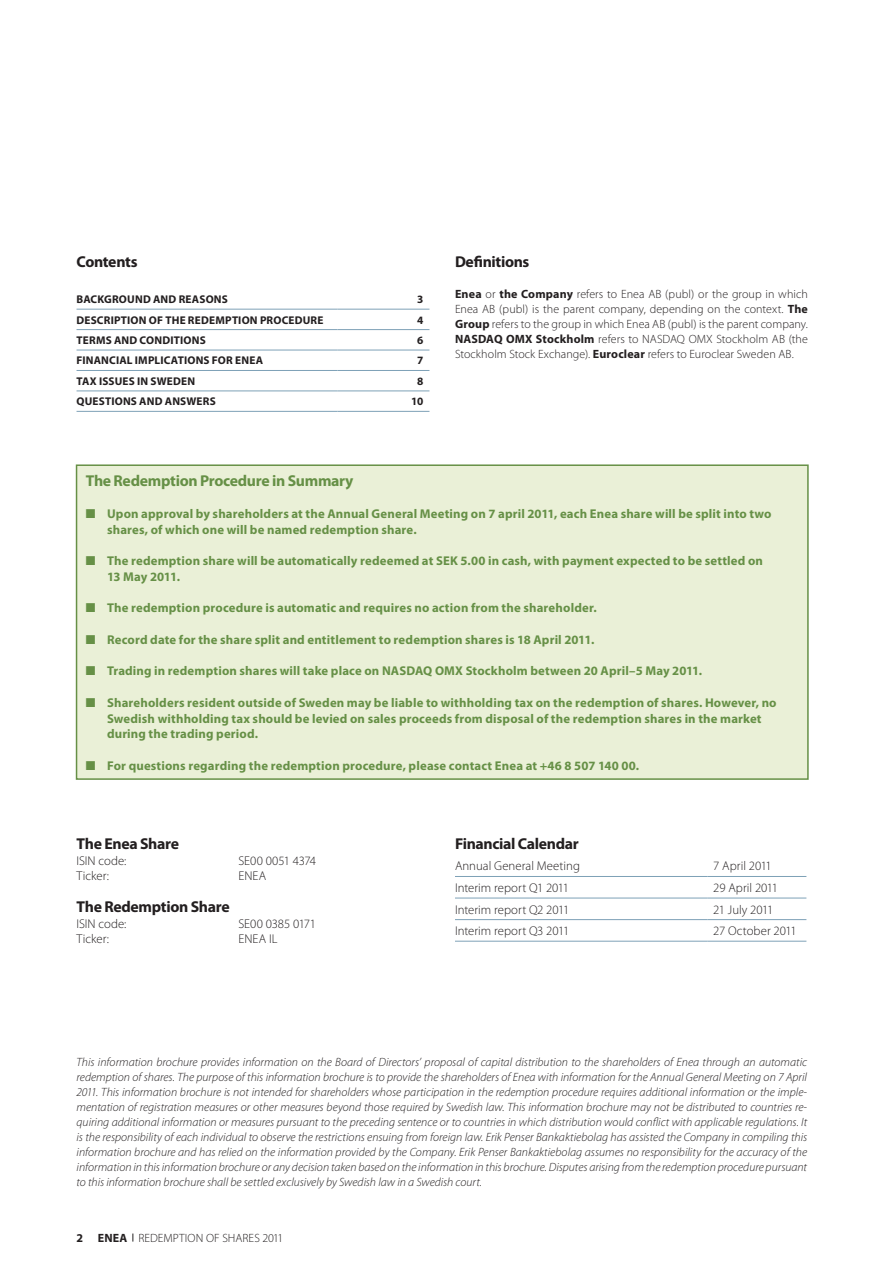
<style>
.page{position:relative;width:893px;height:1263px;background:#fff}
.page>*{position:absolute;margin:0;border:0;box-sizing:border-box;transform-origin:0 0}
.t1{font:700 15.75px "Myriad Pro";letter-spacing:-.02em;color:#231f20}
.t2{font:700 15.75px "Myriad Pro";letter-spacing:-.02em;color:#669046}
.t3{font:700 12.75px/15.8px "Myriad Pro";letter-spacing:.01em;color:#669046}
.t4{font:300 12.75px "Myriad Pro";color:#231f20}
.t5{font:italic 300 12px/15px "Myriad Pro";color:#231f20;text-align:justify}
.t6{font:300 12px/15px "Myriad Pro";letter-spacing:.005em;color:#231f20;text-align:justify}
.t7{font:700 11.25px "Myriad Pro";letter-spacing:.015em;color:#231f20}
.s1{font-weight:700}
</style>
<div class="page">
<div style="left:77px;top:465px;width:731px;height:314px;background:#eaf0d7"></div>
<div style="left:76px;top:464px;width:733px;height:316px;border:2px solid #669046"></div>
<hr style="left:77px;top:309px;width:260px;height:1px;background:#7ea1b7">
<hr style="left:337px;top:309px;width:92px;height:1px;background:#7ea1b7">
<hr style="left:77px;top:329px;width:260px;height:1px;background:#7ea1b7">
<hr style="left:337px;top:329px;width:92px;height:1px;background:#7ea1b7">
<hr style="left:77px;top:350px;width:260px;height:1px;background:#7ea1b7">
<hr style="left:337px;top:350px;width:92px;height:1px;background:#7ea1b7">
<hr style="left:77px;top:370px;width:260px;height:1px;background:#7ea1b7">
<hr style="left:337px;top:370px;width:92px;height:1px;background:#7ea1b7">
<hr style="left:77px;top:390px;width:260px;height:1px;background:#7ea1b7">
<hr style="left:337px;top:390px;width:92px;height:1px;background:#7ea1b7">
<hr style="left:77px;top:411px;width:260px;height:1px;background:#7ea1b7">
<hr style="left:337px;top:411px;width:92px;height:1px;background:#7ea1b7">
<hr style="left:455px;top:898px;width:252px;height:1px;background:#7ea1b7">
<hr style="left:707px;top:898px;width:99px;height:1px;background:#7ea1b7">
<hr style="left:455px;top:919px;width:252px;height:1px;background:#7ea1b7">
<hr style="left:707px;top:919px;width:99px;height:1px;background:#7ea1b7">
<hr style="left:455px;top:941px;width:252px;height:1px;background:#7ea1b7">
<hr style="left:707px;top:941px;width:99px;height:1px;background:#7ea1b7">
<hr style="left:455px;top:876px;width:252px;height:1px;background:#7ea1b7">
<hr style="left:707px;top:876px;width:99px;height:1px;background:#7ea1b7">
<h1 class="t1" style="left:77px;top:255px;width:62px">Contents</h1>
<p class="t7" style="left:77px;top:295px;width:153px">BACKGROUND AND REASONS</p>
<p class="t7" style="left:417px;top:295px;width:8px">3</p>
<p class="t7" style="left:77px;top:315px;width:249px">DESCRIPTION OF THE REDEMPTION PROCEDURE</p>
<p class="t7" style="left:417px;top:315px;width:8px">4</p>
<p class="t7" style="left:77px;top:336px;width:131px">TERMS AND CONDITIONS</p>
<p class="t7" style="left:417px;top:336px;width:8px">6</p>
<p class="t7" style="left:77px;top:356px;width:188px">FINANCIAL IMPLICATIONS FOR ENEA</p>
<p class="t7" style="left:417px;top:356px;width:8px">7</p>
<p class="t7" style="left:77px;top:377px;width:120px">TAX ISSUES IN SWEDEN</p>
<p class="t7" style="left:417px;top:377px;width:8px">8</p>
<p class="t7" style="left:77px;top:397px;width:141px">QUESTIONS AND ANSWERS</p>
<p class="t7" style="left:411px;top:397px;width:14px">10</p>
<h1 class="t1" style="left:455px;top:255px;width:76px">Definitions</h1>
<p class="t6" style="left:455px;top:287px;width:354px"><span class="s1">Enea</span> or <span class="s1">the Company</span> refers to Enea AB (publ) or the group in which Enea AB (publ) is the parent company, depending on the context. <span class="s1">The Group</span> refers to the group in which Enea AB (publ) is the parent company.<br><span class="s1">NASDAQ OMX Stockholm</span> refers to NASDAQ OMX Stockholm AB (the Stockholm Stock Exchange). <span class="s1">Euroclear</span> refers to Euroclear Sweden AB.</p>
<h1 class="t2" style="left:86px;top:475px;width:269px">The Redemption Procedure in Summary</h1>
<p class="t3" style="left:107px;top:507px;width:666px;text-indent:-21px">■ Upon approval by shareholders at the Annual General Meeting on 7 april 2011, each Enea share will be split into two shares, of which one will be named redemption share.</p>
<p class="t3" style="left:107px;top:554px;width:657px;text-indent:-21px">■ The redemption share will be automatically redeemed at SEK 5.00 in cash, with payment expected to be settled on<br>13 May 2011.</p>
<p class="t3" style="left:86px;top:601px;width:512px">■ The redemption procedure is automatic and requires no action from the shareholder.</p>
<p class="t3" style="left:86px;top:633px;width:510px">■ Record date for the share split and entitlement to redemption shares is 18 April 2011.</p>
<p class="t3" style="left:86px;top:664px;width:618px">■ Trading in redemption shares will take place on NASDAQ OMX Stockholm between 20 April–5 May 2011.</p>
<p class="t3" style="left:107px;top:696px;width:671px;text-indent:-21px">■ Shareholders resident outside of Sweden may be liable to withholding tax on the redemption of shares. However, no<br>Swedish withholding tax should be levied on sales proceeds from disposal of the redemption shares in the market during the trading period.</p>
<p class="t3" style="left:86px;top:759px;width:555px">■ For questions regarding the redemption procedure, please contact Enea at +46 8 507 140 00.</p>
<h1 class="t1" style="left:77px;top:837px;width:104px">The Enea Share</h1>
<p class="t4" style="left:77px;top:855px;width:51px">ISIN code:</p>
<p class="t4" style="left:239px;top:855px;width:79px">SE00 0051 4374</p>
<p class="t4" style="left:77px;top:871px;width:34px">Ticker:</p>
<p class="t4" style="left:239px;top:871px;width:29px">ENEA</p>
<h1 class="t1" style="left:77px;top:900px;width:155px">The Redemption Share</h1>
<p class="t4" style="left:77px;top:918px;width:51px">ISIN code:</p>
<p class="t4" style="left:239px;top:918px;width:79px">SE00 0385 0171</p>
<p class="t4" style="left:77px;top:934px;width:34px">Ticker:</p>
<p class="t4" style="left:239px;top:934px;width:40px">ENEA IL</p>
<h1 class="t1" style="left:455px;top:837px;width:125px">Financial Calendar</h1>
<p class="t4" style="left:455px;top:861px;width:126px">Annual General Meeting</p>
<p class="t4" style="left:713px;top:861px;width:60px">7 April 2011</p>
<p class="t4" style="left:455px;top:882px;width:116px">Interim report Q1 2011</p>
<p class="t4" style="left:713px;top:882px;width:66px">29 April 2011</p>
<p class="t4" style="left:455px;top:904px;width:116px">Interim report Q2 2011</p>
<p class="t4" style="left:713px;top:904px;width:61px">21 July 2011</p>
<p class="t4" style="left:455px;top:926px;width:116px">Interim report Q3 2011</p>
<p class="t4" style="left:713px;top:926px;width:85px">27 October 2011</p>
<p class="t5" style="left:77px;top:1056px;width:732px">This information brochure provides information on the Board of Directors’ proposal of capital distribution to the shareholders of Enea through an automatic redemption of shares. The purpose of this information brochure is to provide the shareholders of Enea with information for the Annual General Meeting on 7 April 2011. This information brochure is not intended for shareholders whose participation in the redemption procedure requires additional information or the imple&shy;mentation of registration measures or other measures beyond those required by Swedish law. This information brochure may not be distributed to countries re&shy;quiring additional information or measures pursuant to the preceding sentence or to countries in which distribution would conflict with applicable regulations. It is the responsibility of each individual to observe the restrictions ensuing from foreign law. Erik Penser Bankaktiebolag has assisted the Company in compiling this information brochure and has relied on the information provided by the Company. Erik Penser Bankaktiebolag assumes no responsibility for the accuracy of the information in this information brochure or any decision taken based on the information in this brochure. Disputes arising from the redemption procedure pursuant to this information brochure shall be settled exclusively by Swedish law in a Swedish court.</p>
<p class="t6" style="left:77px;top:1231px;width:208px"><span class="s1">2 ENEA</span> REDEMPTION OF SHARES 2011</p>
</div>
